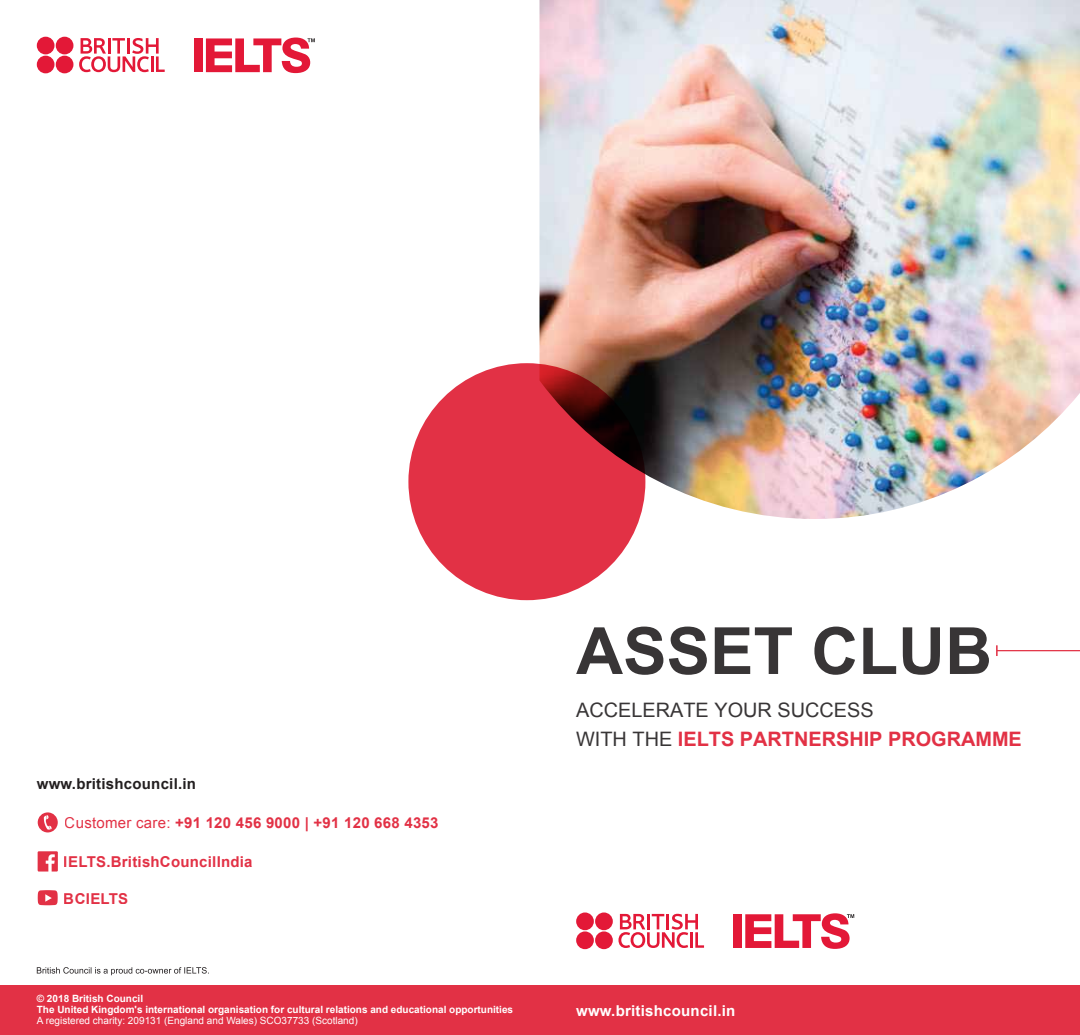
<style>
.page{position:relative;width:1080px;height:1035px;background:#fff}
.page>*{position:absolute;margin:0;border:0;box-sizing:border-box;transform-origin:0 0}
.t1{font:700 65.12px "Arial";color:#383536}
.t2{font:19.88px/28.9px "Arial";color:#383536}
.t3{font:700 15px "Arial";letter-spacing:.015em;color:#e23145}
.t4{font:700 15px "Arial";letter-spacing:.015em;color:#fff}
.t5{font:700 15px "Arial";letter-spacing:.015em;color:#231f20}
.t6{font:700 10px/11.1px "Arial";color:#fff}
.t7{font:10px "Arial";color:#fff}
.s1{font-weight:400}
.s2{font-weight:700;color:#e23145}
</style>
<div class="page">
<img style="left:539px;top:0;width:541px;height:519px">
<div style="left:540px;top:986px;width:540px;height:49px;background:#e23145"></div>
<div style="left:0;top:986px;width:540px;height:49px;background:#e23145"></div>
<div style="left:408px;top:363px;width:237px;height:237px;background:#e23145;border-radius:50%"></div>
<svg style="left:996px;top:645px;width:84px;height:11px"></svg>
<svg style="left:618px;top:914px;width:86px;height:34px"></svg>
<div style="left:576px;top:913px;width:18px;height:17px;background:#e31837;border-radius:50%"></div>
<div style="left:595px;top:913px;width:18px;height:17px;background:#e31837;border-radius:50%"></div>
<div style="left:576px;top:931px;width:18px;height:18px;background:#e31837;border-radius:50%"></div>
<div style="left:595px;top:931px;width:18px;height:18px;background:#e31837;border-radius:50%"></div>
<div style="left:733px;top:914px;width:9px;height:34px;background:#e31837"></div>
<svg style="left:745px;top:913px;width:109px;height:36px"></svg>
<svg style="left:79px;top:38px;width:86px;height:34px"></svg>
<div style="left:37px;top:37px;width:18px;height:17px;background:#e31837;border-radius:50%"></div>
<div style="left:56px;top:37px;width:17px;height:17px;background:#e31837;border-radius:50%"></div>
<div style="left:37px;top:56px;width:18px;height:17px;background:#e31837;border-radius:50%"></div>
<div style="left:56px;top:56px;width:17px;height:17px;background:#e31837;border-radius:50%"></div>
<div style="left:194px;top:38px;width:8px;height:34px;background:#e31837"></div>
<svg style="left:206px;top:38px;width:109px;height:35px"></svg>
<svg style="left:38px;top:890px;width:20px;height:15px"></svg>
<svg style="left:38px;top:812px;width:20px;height:20px"></svg>
<svg style="left:38px;top:851px;width:20px;height:21px"></svg>
<svg style="left:37px;top:967px;width:172px;height:8px"></svg>
<h3 class="t5" style="left:37px;top:774px;width:161px">www.britishcouncil.in</h3>
<h3 class="t3" style="left:65px;top:813px;width:375px"><span class="s1">Customer care:</span> +91 120 456 9000 | +91 120 668 4353</h3>
<h3 class="t3" style="left:64px;top:852px;width:190px">IELTS.BritishCouncilIndia</h3>
<h3 class="t3" style="left:64px;top:889px;width:66px">BCIELTS</h3>
<p class="t6" style="left:37px;top:993px;width:478px">© 2018 British Council<br>The United Kingdom's international organisation for cultural relations and educational opportunities</p>
<p class="t7" style="left:37px;top:1014px;width:322px">A registered charity: 209131 (England and Wales) SCO37733 (Scotland)</p>
<h1 class="t1" style="left:576px;top:608px;width:418px">ASSET CLUB</h1>
<h2 class="t2" style="left:576px;top:696px;width:447px">ACCELERATE YOUR SUCCESS<br>WITH THE <span class="s2">IELTS PARTNERSHIP PROGRAMME</span></h2>
<h3 class="t4" style="left:576px;top:1001px;width:161px">www.britishcouncil.in</h3>
</div>
